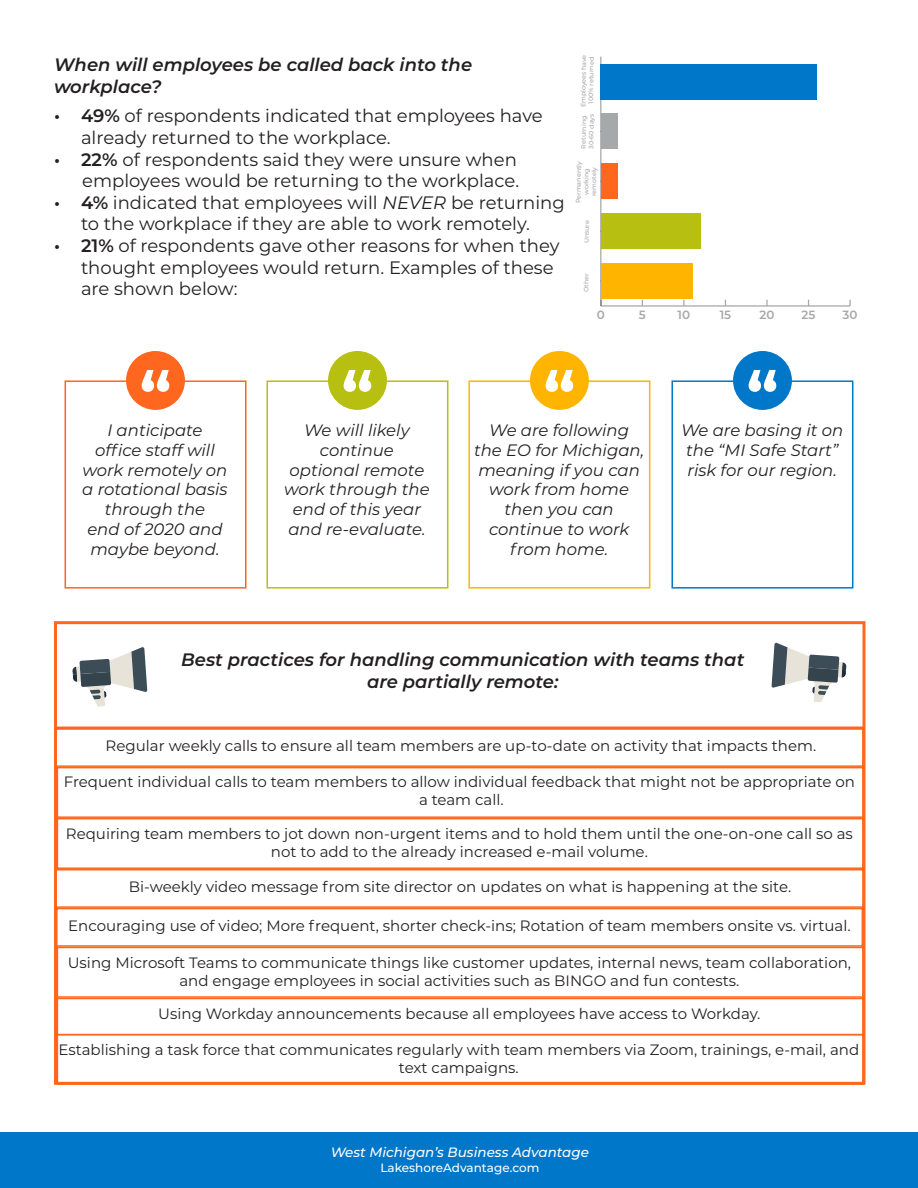
<style>
.page{position:relative;width:918px;height:1188px;background:#fff}
.page>*{position:absolute;margin:0;border:0;box-sizing:border-box;transform-origin:0 0}
.t1{font:700 64.5px "Montserrat";color:#fff}
.t2{font:18px/21.6px "Montserrat";color:#231f20}
.t3{font:italic 600 18px/21.6px "Montserrat";color:#231f20;text-align:center}
.t4{font:italic 16.5px/19.8px "Montserrat";color:#231f20;text-align:center}
.t5{font:15px/18px "Montserrat";color:#231f20;text-align:center}
.t6{font:italic 500 13.5px "Montserrat";color:#fff}
.t7{font:500 12px "Montserrat";color:#fff}
.t8{font:600 11.85px "Montserrat";color:#a7a8aa}
.t9{font:500 6.3px/7.6px "Montserrat";color:#a7a8aa;text-align:center}
.s1{font-weight:600}
.s2{font-style:italic}
</style>
<div class="page">
<div style="left:0;top:1132px;width:918px;height:56px;background:#0077c8"></div>
<hr style="left:601px;top:305px;width:249px;height:2px;background:#a7a8aa">
<svg style="left:849px;top:300px;width:2px;height:6px"></svg>
<hr style="left:600px;top:57px;width:1px;height:249px;background:#a7a8aa">
<div style="left:601px;top:64px;width:216px;height:36px;background:#0077c8"></div>
<div style="left:601px;top:114px;width:16px;height:35px;background:#a7a8aa"></div>
<div style="left:601px;top:163px;width:16px;height:36px;background:#ff671f"></div>
<div style="left:601px;top:213px;width:100px;height:36px;background:#b7bf10"></div>
<div style="left:601px;top:263px;width:91px;height:36px;background:#ffb500"></div>
<div style="left:65px;top:380px;width:182px;height:209px;border:2px solid #ff671f"></div>
<div style="left:126px;top:351px;width:59px;height:59px;background:#ff671f;border-radius:50%"></div>
<div style="left:266px;top:380px;width:182px;height:209px;border:2px solid #b7bf10"></div>
<div style="left:328px;top:351px;width:59px;height:59px;background:#b7bf10;border-radius:50%"></div>
<div style="left:468px;top:380px;width:182px;height:209px;border:2px solid #ffb500"></div>
<div style="left:530px;top:351px;width:59px;height:59px;background:#ffb500;border-radius:50%"></div>
<div style="left:671px;top:380px;width:182px;height:209px;border:2px solid #0077c8"></div>
<div style="left:733px;top:351px;width:59px;height:59px;background:#0077c8;border-radius:50%"></div>
<svg style="left:772px;top:643px;width:74px;height:59px"></svg>
<div style="left:54px;top:728px;width:810px;height:39px;border:2px solid #ff671f"></div>
<div style="left:57px;top:767px;width:807px;height:51px;border:2px solid #ff671f"></div>
<div style="left:57px;top:818px;width:807px;height:51px;border:2px solid #ff671f"></div>
<svg style="left:72px;top:647px;width:75px;height:60px"></svg>
<div style="left:54px;top:869px;width:810px;height:39px;border:2px solid #ff671f"></div>
<div style="left:56px;top:908px;width:807px;height:39px;border:2px solid #ff671f"></div>
<div style="left:57px;top:947px;width:807px;height:51px;border:2px solid #ff671f"></div>
<div style="left:57px;top:998px;width:807px;height:37px;border:2px solid #ff671f"></div>
<div style="left:57px;top:1034px;width:807px;height:51px;border:2px solid #ff671f"></div>
<hr style="left:56px;top:727px;width:808px;height:3px;background:#ff671f">
<p class="t3" style="left:54px;top:53px;width:420px">When will employees be called back into the</p>
<p class="t3" style="left:54px;top:75px;width:109px">workplace?</p>
<p class="t2" style="left:81px;top:105px;width:463px;text-indent:-27px"><span class="s1">• 49%</span> of respondents indicated that employees have already returned to the workplace.</p>
<p class="t2" style="left:54px;top:148px;width:464px"><span class="s1">• 22%</span> of respondents said they were unsure when</p>
<p class="t2" style="left:82px;top:169px;width:438px">employees would be returning to the workplace.</p>
<p class="t2" style="left:54px;top:191px;width:512px;text-align:center"><span class="s1">• 4%</span> indicated that employees will <span class="s2">NEVER</span> be returning to the workplace if they are able to work remotely.</p>
<p class="t2" style="left:81px;top:234px;width:480px;text-indent:-27px"><span class="s1">• 21%</span> of respondents gave other reasons for when they thought employees would return. Examples of these are shown below:</p>
<p class="t9" style="left:579px;top:107px;width:54px;rotate:-89deg">Employees have<br>100% returned</p>
<p class="t9" style="left:579px;top:149px;width:37px;text-align:left;rotate:-89deg">Returning<br>30-60 days</p>
<p class="t9" style="left:574px;top:203px;width:44px;rotate:-89deg">Permanently working remotely</p>
<p class="t9" style="left:582px;top:243px;width:25px;rotate:-89deg">Unsure</p>
<p class="t9" style="left:582px;top:292px;width:20px;rotate:-89deg">Other</p>
<p class="t8" style="left:597px;top:306px;width:10px">0</p>
<p class="t8" style="left:639px;top:306px;width:8px">5</p>
<p class="t8" style="left:678px;top:306px;width:14px">10</p>
<p class="t8" style="left:720px;top:306px;width:13px">15</p>
<p class="t8" style="left:760px;top:306px;width:16px">20</p>
<p class="t8" style="left:802px;top:306px;width:15px">25</p>
<p class="t8" style="left:843px;top:306px;width:16px">30</p>
<p class="t1" style="left:139px;top:348px;width:34px">“</p>
<p class="t4" style="left:107px;top:420px;width:97px">I anticipate</p>
<p class="t4" style="left:82px;top:440px;width:147px">office staff will work remotely on a rotational basis through the</p>
<p class="t4" style="left:87px;top:519px;width:137px">end of 2020 and</p>
<p class="t4" style="left:90px;top:539px;width:131px">maybe beyond.</p>
<p class="t1" style="left:341px;top:348px;width:34px">“</p>
<p class="t4" style="left:304px;top:420px;width:107px">We will likely</p>
<p class="t4" style="left:320px;top:440px;width:76px">continue</p>
<p class="t4" style="left:284px;top:459px;width:147px">optional remote work through the end of this year and re-evaluate.</p>
<p class="t1" style="left:543px;top:348px;width:34px">“</p>
<p class="t4" style="left:474px;top:420px;width:172px">We are following the EO for Michigan, meaning if you can work from home then you can</p>
<p class="t4" style="left:489px;top:519px;width:142px">continue to work from home.</p>
<p class="t1" style="left:746px;top:348px;width:34px">“</p>
<p class="t4" style="left:681px;top:420px;width:164px">We are basing it on the “MI Safe Start” risk for our region.</p>
<p class="t3" style="left:181px;top:648px;width:565px">Best practices for handling communication with teams that are partially remote:</p>
<p class="t5" style="left:106px;top:736px;width:712px">Regular weekly calls to ensure all team members are up-to-date on activity that impacts them.</p>
<p class="t5" style="left:64px;top:773px;width:793px">Frequent individual calls to team members to allow individual feedback that might not be appropriate on</p>
<p class="t5" style="left:419px;top:791px;width:86px">a team call.</p>
<p class="t5" style="left:66px;top:824px;width:789px">Requiring team members to jot down non-urgent items and to hold them until the one-on-one call so as not to add to the already increased e-mail volume.</p>
<p class="t5" style="left:129px;top:877px;width:664px">Bi-weekly video message from site director on updates on what is happening at the site.</p>
<p class="t5" style="left:68px;top:916px;width:784px">Encouraging use of video; More frequent, shorter check-ins; Rotation of team members onsite vs. virtual.</p>
<p class="t5" style="left:68px;top:953px;width:785px">Using Microsoft Teams to communicate things like customer updates, internal news, team collaboration, and engage employees in social activities such as BINGO and fun contests.</p>
<p class="t5" style="left:158px;top:1004px;width:604px">Using Workday announcements because all employees have access to Workday.</p>
<p class="t5" style="left:58px;top:1040px;width:802px">Establishing a task force that communicates regularly with team members via Zoom, trainings, e-mail, and text campaigns.</p>
<p class="t6" style="left:331px;top:1143px;width:260px">West Michigan’s Business Advantage</p>
<p class="t7" style="left:380px;top:1160px;width:160px">LakeshoreAdvantage.com</p>
</div>
